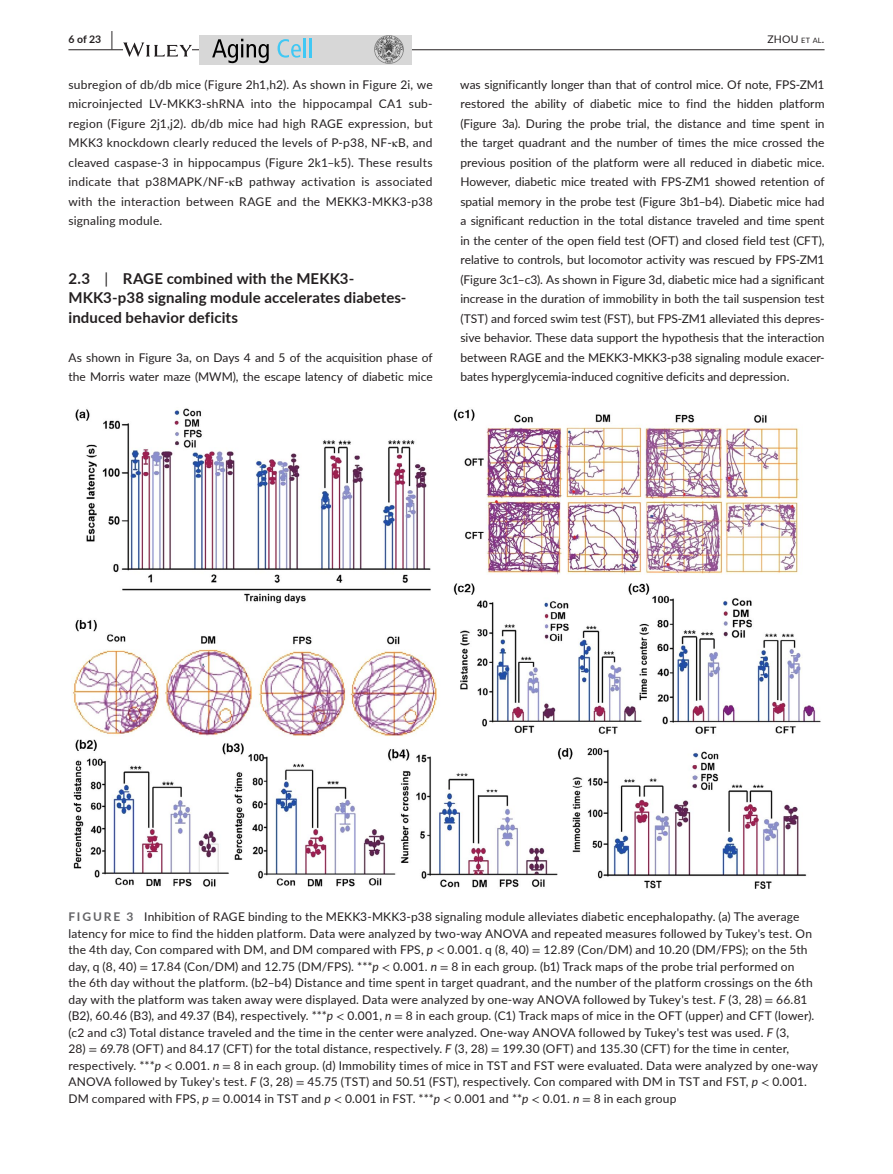
<style>
.page{position:relative;width:893px;height:1174px;background:#fff}
.page>*{position:absolute;margin:0;border:0;box-sizing:border-box;transform-origin:0 0}
.t1{font:700 15px/19.5px "Lato";letter-spacing:.01em;color:#231f20}
.t2{font:12px/19.5px "Lato";letter-spacing:.015em;color:#231f20}
.t3{font:10.5px "Lato";color:#231f20}
.t4{font:700 10.5px "Lato";color:#231f20}
.s1{font-size:19.5px}
.s2{font-size:7.35px}
.s3{font-family:"STIX"}
.s4{font-weight:400}
.s5{font-weight:700;color:#636366}
.s6{font-style:italic}
</style>
<div class="page">
<hr style="left:68px;top:49px;width:756px;height:1px;background:#231f20">
<svg style="left:123px;top:42px;width:69px;height:15px"></svg>
<div style="left:200px;top:35px;width:212px;height:29px;background:#d7d7d7"></div>
<svg style="left:212px;top:39px;width:57px;height:24px"></svg>
<svg style="left:278px;top:38px;width:33px;height:20px"></svg>
<img style="left:375px;top:35px;width:28px;height:29px">
<img style="left:72px;top:408px;width:749px;height:481px">
<p class="t4" style="left:68px;top:31px;width:46px">6 of 23 <span class="s1">|</span></p>
<p class="t3" style="left:767px;top:31px;width:58px">ZHOU <span class="s2">et al</span>.</p>
<p class="t2" style="left:68px;top:74px;width:366px;text-align:justify">subregion of db/db mice (Figure 2h1,h2). As shown in Figure 2i, we microinjected LV-MKK3-shRNA into the hippocampal CA1 sub&shy;region (Figure 2j1,j2). db/db mice had high RAGE expression, but MKK3 knockdown clearly reduced the levels of P-p38, NF-<span class="s3">κ</span>B, and cleaved caspase-3 in hippocampus (Figure 2k1–k5). These results indicate that p38MAPK/NF-<span class="s3">κ</span>B pathway activation is associated with the interaction between RAGE and the MEKK3-MKK3-p38 signaling module.</p>
<p class="t2" style="left:460px;top:74px;width:366px;text-align:justify">was significantly longer than that of control mice. Of note, FPS-ZM1 restored the ability of diabetic mice to find the hidden platform (Figure 3a). During the probe trial, the distance and time spent in the target quadrant and the number of times the mice crossed the previous position of the platform were all reduced in diabetic mice.<br>However, diabetic mice treated with FPS-ZM1 showed retention of spatial memory in the probe test (Figure 3b1–b4). Diabetic mice had a significant reduction in the total distance traveled and time spent in the center of the open field test (OFT) and closed field test (CFT), relative to controls, but locomotor activity was rescued by FPS-ZM1 (Figure 3c1–c3). As shown in Figure 3d, diabetic mice had a significant increase in the duration of immobility in both the tail suspension test (TST) and forced swim test (FST), but FPS-ZM1 alleviated this depres&shy;sive behavior. These data support the hypothesis that the interaction between RAGE and the MEKK3-MKK3-p38 signaling module exacer&shy;bates hyperglycemia-induced cognitive deficits and depression.</p>
<p class="t1" style="left:68px;top:268px;width:340px">2.3 <span class="s4">|</span> RAGE combined with the MEKK3-<br>MKK3-p38 signaling module accelerates diabetes&shy;induced behavior deficits</p>
<p class="t2" style="left:68px;top:347px;width:366px">As shown in Figure 3a, on Days 4 and 5 of the acquisition phase of the Morris water maze (MWM), the escape latency of diabetic mice</p>
<p class="t2" style="left:68px;top:908px;width:747px;line-height:16.5px"><span class="s5">FIGURE 3</span> Inhibition of RAGE binding to the MEKK3-MKK3-p38 signaling module alleviates diabetic encephalopathy. (a) The average latency for mice to find the hidden platform. Data were analyzed by two-way ANOVA and repeated measures followed by Tukey's test. On the 4th day, Con compared with DM, and DM compared with FPS, <span class="s6">p</span> <span class="s3">&lt;</span> 0.001. q (8, 40) <span class="s3">=</span> 12.89 (Con/DM) and 10.20 (DM/FPS); on the 5th day, q (8, 40) <span class="s3">=</span> 17.84 (Con/DM) and 12.75 (DM/FPS). ***<span class="s6">p</span> <span class="s3">&lt;</span> 0.001. <span class="s6">n</span> <span class="s3">=</span> 8 in each group. (b1) Track maps of the probe trial performed on the 6th day without the platform. (b2–b4) Distance and time spent in target quadrant, and the number of the platform crossings on the 6th day with the platform was taken away were displayed. Data were analyzed by one-way ANOVA followed by Tukey's test. <span class="s6">F</span> (3, 28) <span class="s3">=</span> 66.81 (B2), 60.46 (B3), and 49.37 (B4), respectively. ***<span class="s6">p</span> <span class="s3">&lt;</span> 0.001, <span class="s6">n</span> <span class="s3">=</span> 8 in each group. (C1) Track maps of mice in the OFT (upper) and CFT (lower). (c2 and c3) Total distance traveled and the time in the center were analyzed. One-way ANOVA followed by Tukey's test was used. <span class="s6">F</span> (3,</p>
<p class="t2" style="left:68px;top:1040px;width:751px;line-height:16.5px">28) <span class="s3">=</span> 69.78 (OFT) and 84.17 (CFT) for the total distance, respectively. <span class="s6">F</span> (3, 28) <span class="s3">=</span> 199.30 (OFT) and 135.30 (CFT) for the time in center, respectively. ***<span class="s6">p</span> <span class="s3">&lt;</span> 0.001. <span class="s6">n</span> <span class="s3">=</span> 8 in each group. (d) Immobility times of mice in TST and FST were evaluated. Data were analyzed by one-way ANOVA followed by Tukey's test. <span class="s6">F</span> (3, 28) <span class="s3">=</span> 45.75 (TST) and 50.51 (FST), respectively. Con compared with DM in TST and FST, <span class="s6">p</span> <span class="s3">&lt;</span> 0.001.<br>DM compared with FPS, <span class="s6">p</span> <span class="s3">=</span> 0.0014 in TST and <span class="s6">p</span> <span class="s3">&lt;</span> 0.001 in FST. ***<span class="s6">p</span> <span class="s3">&lt;</span> 0.001 and **<span class="s6">p</span> <span class="s3">&lt;</span> 0.01. <span class="s6">n</span> <span class="s3">=</span> 8 in each group</p>
</div>
